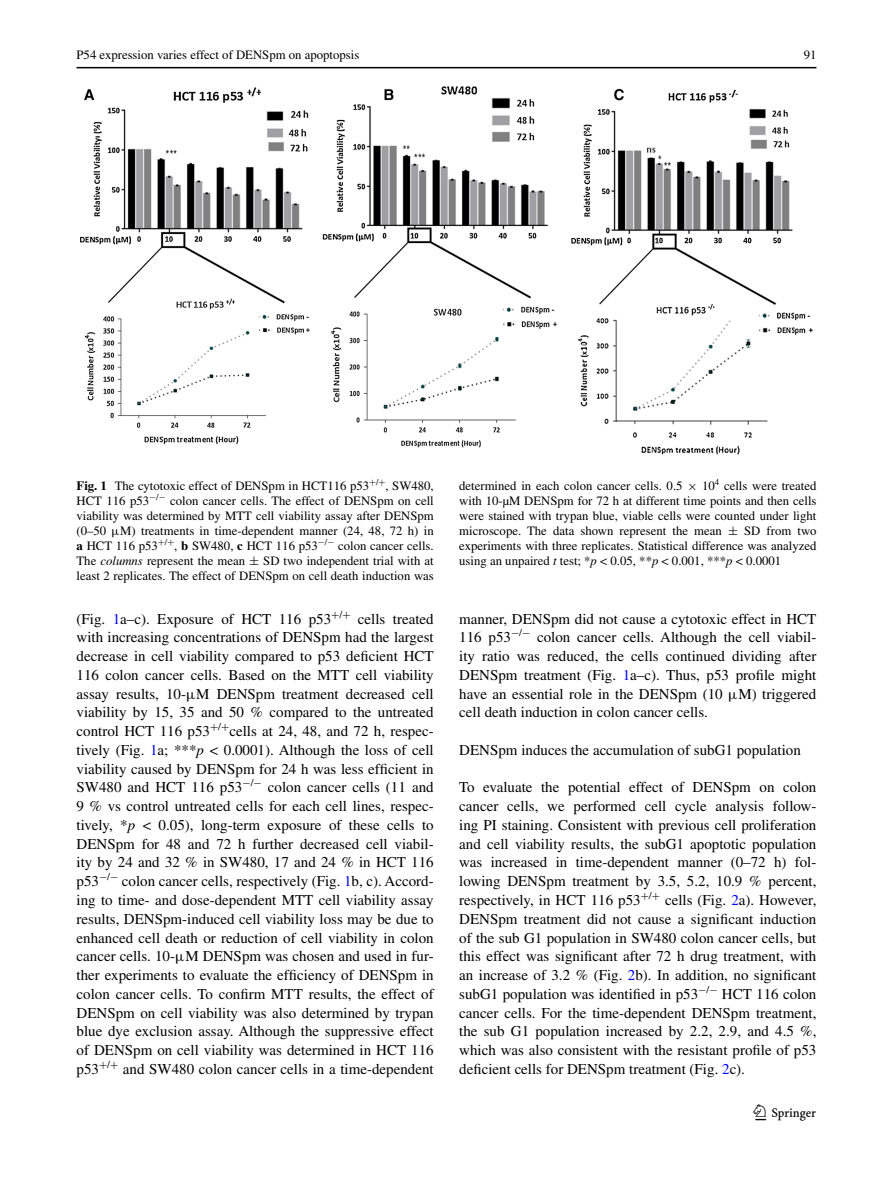
<style>
.page{position:relative;width:893px;height:1187px;background:#fff}
.page>*{position:absolute;margin:0;border:0;box-sizing:border-box;transform-origin:0 0}
.t1{font:22.5px "Springnew";color:#000}
.t2{font:15px/18.8px "Times";color:#000;text-align:justify}
.t3{font:12.75px/15px "Times";color:#000;text-align:justify}
.s1{font-weight:700}
.s2{font-family:"MTGU"}
.s3{font-style:italic}
.s4{font-family:"MTSY"}
.s5{color:#00f}
</style>
<div class="page">
<hr style="left:77px;top:67px;width:739px;height:1px;background:#000">
<img style="left:81px;top:87px;width:731px;height:367px">
<p class="t3" style="left:77px;top:48px;width:284px">P54 expression varies effect of DENSpm on apoptopsis</p>
<p class="t3" style="left:804px;top:48px;width:14px">91</p>
<p class="t3" style="left:77px;top:477px;width:359px"><span class="s1">Fig. 1</span> The cytotoxic effect of DENSpm in HCT116 p53<sup>+</sup><sup>/</sup><sup>+</sup>, SW480, HCT 116 p53<sup>−</sup><sup>/</sup><sup>−</sup> colon cancer cells. The effect of DENSpm on cell viability was determined by MTT cell viability assay after DENSpm (0–50 <span class="s2">μ</span>M) treatments in time-dependent manner (24, 48, 72 h) in <span class="s1">a</span> HCT 116 p53<sup>+</sup><sup>/</sup><sup>+</sup>, <span class="s1">b</span> SW480, <span class="s1">c</span> HCT 116 p53<sup>−</sup><sup>/</sup><sup>−</sup> colon cancer cells.<br>The <span class="s3">columns</span> represent the mean <span class="s4">±</span> SD two independent trial with at least 2 replicates. The effect of DENSpm on cell death induction was</p>
<p class="t3" style="left:459px;top:477px;width:359px">determined in each colon cancer cells. 0.5 <span class="s4">×</span> 10<sup>4</sup> cells were treated with 10-µM DENSpm for 72 h at different time points and then cells were stained with trypan blue, viable cells were counted under light microscope. The data shown represent the mean <span class="s4">±</span> SD from two experiments with three replicates. Statistical difference was analyzed using an unpaired <span class="s3">t</span> test; *<span class="s3">p</span> &lt; 0.05, **<span class="s3">p</span> &lt; 0.001, ***<span class="s3">p</span> &lt; 0.0001</p>
<p class="t2" style="left:77px;top:609px;width:359px">(Fig. <span class="s5">1</span>a–c). Exposure of HCT 116 p53<sup>+</sup><sup>/</sup><sup>+</sup> cells treated with increasing concentrations of DENSpm had the largest decrease in cell viability compared to p53 deficient HCT 116 colon cancer cells. Based on the MTT cell viability assay results, 10-<span class="s2">μ</span>M DENSpm treatment decreased cell viability by 15, 35 and 50 % compared to the untreated control HCT 116 p53<sup>+</sup><sup>/</sup><sup>+</sup>cells at 24, 48, and 72 h, respec&shy;tively (Fig. <span class="s5">1</span>a; ***<span class="s3">p</span> &lt; 0.0001). Although the loss of cell viability caused by DENSpm for 24 h was less efficient in SW480 and HCT 116 p53<sup>−</sup><sup>/</sup><sup>−</sup> colon cancer cells (11 and 9 % vs control untreated cells for each cell lines, respec&shy;tively, *<span class="s3">p</span> &lt; 0.05), long-term exposure of these cells to DENSpm for 48 and 72 h further decreased cell viabil&shy;ity by 24 and 32 % in SW480, 17 and 24 % in HCT 116 p53<sup>−</sup><sup>/</sup><sup>−</sup> colon cancer cells, respectively (Fig. <span class="s5">1</span>b, c). Accord&shy;ing to time- and dose-dependent MTT cell viability assay results, DENSpm-induced cell viability loss may be due to enhanced cell death or reduction of cell viability in colon cancer cells. 10-<span class="s2">μ</span>M DENSpm was chosen and used in fur&shy;ther experiments to evaluate the efficiency of DENSpm in colon cancer cells. To confirm MTT results, the effect of DENSpm on cell viability was also determined by trypan blue dye exclusion assay. Although the suppressive effect of DENSpm on cell viability was determined in HCT 116 p53<sup>+</sup><sup>/</sup><sup>+</sup> and SW480 colon cancer cells in a time-dependent</p>
<p class="t2" style="left:459px;top:609px;width:359px">manner, DENSpm did not cause a cytotoxic effect in HCT 116 p53<sup>−</sup><sup>/</sup><sup>−</sup> colon cancer cells. Although the cell viabil&shy;ity ratio was reduced, the cells continued dividing after DENSpm treatment (Fig. <span class="s5">1</span>a–c). Thus, p53 profile might have an essential role in the DENSpm (10 <span class="s2">μ</span>M) triggered cell death induction in colon cancer cells.</p>
<p class="t2" style="left:459px;top:740px;width:343px">DENSpm induces the accumulation of subG1 population</p>
<p class="t2" style="left:459px;top:777px;width:359px">To evaluate the potential effect of DENSpm on colon cancer cells, we performed cell cycle analysis follow&shy;ing PI staining. Consistent with previous cell proliferation and cell viability results, the subG1 apoptotic population was increased in time-dependent manner (0–72 h) fol&shy;lowing DENSpm treatment by 3.5, 5.2, 10.9 % percent, respectively, in HCT 116 p53<sup>+</sup><sup>/</sup><sup>+</sup> cells (Fig. <span class="s5">2</span>a). However, DENSpm treatment did not cause a significant induction of the sub G1 population in SW480 colon cancer cells, but this effect was significant after 72 h drug treatment, with an increase of 3.2 % (Fig. <span class="s5">2</span>b). In addition, no significant subG1 population was identified in p53<sup>−</sup><sup>/</sup><sup>−</sup> HCT 116 colon cancer cells. For the time-dependent DENSpm treatment, the sub G1 population increased by 2.2, 2.9, and 4.5 %, which was also consistent with the resistant profile of p53 deficient cells for DENSpm treatment (Fig. <span class="s5">2</span>c).</p>
<h1 class="t1" style="left:755px;top:1104px;width:62px">1 3</h1>
</div>
